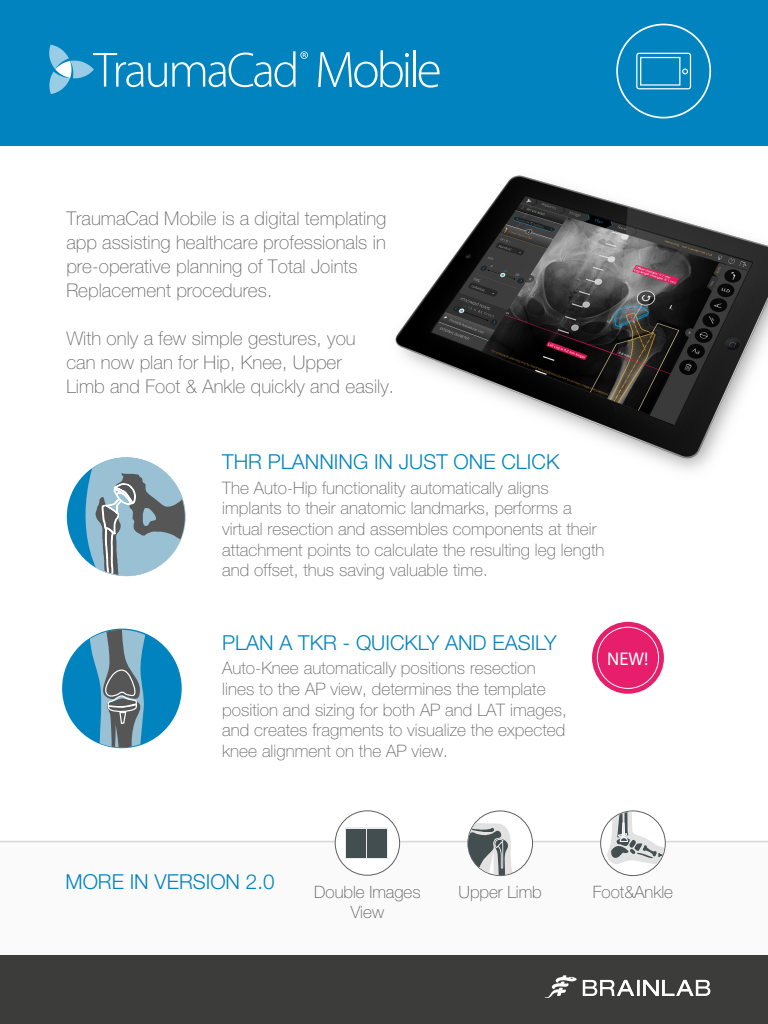
<style>
.page{position:relative;width:768px;height:1024px;background:#fff}
.page>*{position:absolute;margin:0;border:0;box-sizing:border-box;transform-origin:0 0}
.t1{font:300 20.65px "Helvetica Neue";color:#0083bf}
.t2{font:100 18.9px/24.1px "Helvetica Neue";letter-spacing:.005em;color:#676767}
.t3{font:18.4px "Myriad Pro";color:#fff}
.t4{font:100 17.2px/20.6px "Helvetica Neue";letter-spacing:.005em;color:#676767}
.t5{font:100 17.05px/20.4px "Helvetica Neue";color:#5d5d5d;text-align:center}
</style>
<div class="page">
<svg style="left:0;top:841px;width:768px;height:115px"></svg>
<div style="left:0;top:956px;width:768px;height:68px;background:#3c3c3b"></div>
<svg style="left:545px;top:975px;width:32px;height:23px"></svg>
<svg style="left:583px;top:980px;width:127px;height:16px"></svg>
<img style="left:395px;top:175px;width:373px;height:295px">
<div style="left:62px;top:629px;width:120px;height:119px;background:#0083bf;border-radius:50%"></div>
<svg style="left:84px;top:630px;width:96px;height:117px"></svg>
<div style="left:468px;top:811px;width:65px;height:65px;background:#fff;border-radius:50%"></div>
<svg style="left:468px;top:819px;width:45px;height:56px"></svg>
<div style="left:335px;top:811px;width:65px;height:64px;background:#fff;border-radius:50%"></div>
<div style="left:335px;top:811px;width:65px;height:64px;border:1px solid #60615f;border-radius:50%"></div>
<svg style="left:345px;top:828px;width:43px;height:31px"></svg>
<div style="left:347px;top:829px;width:19px;height:28px;background:#434e51"></div>
<div style="left:367px;top:829px;width:19px;height:28px;background:#434e51"></div>
<div style="left:67px;top:457px;width:118px;height:119px;background:#0083bf;border-radius:50%"></div>
<svg style="left:86px;top:457px;width:100px;height:119px"></svg>
<div style="left:601px;top:811px;width:64px;height:65px;background:#fff;border-radius:50%"></div>
<svg style="left:607px;top:812px;width:58px;height:53px"></svg>
<div style="left:0;top:0;width:768px;height:145px;background:#0083bf"></div>
<svg style="left:49px;top:45px;width:259px;height:49px"></svg>
<svg style="left:318px;top:50px;width:91px;height:38px"></svg>
<hr style="left:413px;top:50px;width:3px;height:37px;background:#fff">
<svg style="left:419px;top:62px;width:21px;height:26px"></svg>
<div style="left:616px;top:24px;width:95px;height:94px;border:2px solid #fff;border-radius:50%"></div>
<svg style="left:636px;top:53px;width:55px;height:36px"></svg>
<div style="left:592px;top:622px;width:72px;height:72px;background:#e71e6c;border-radius:50%"></div>
<div style="left:597px;top:627px;width:62px;height:62px;border:1px solid #fcfcfc;border-radius:50%"></div>
<p class="t2" style="left:66px;top:206px;width:322px">TraumaCad Mobile is a digital templating app assisting healthcare professionals in pre-operative planning of Total Joints Replacement procedures.</p>
<p class="t2" style="left:66px;top:326px;width:329px">With only a few simple gestures, you<br>can now plan for Hip, Knee, Upper<br>Limb and Foot &amp; Ankle quickly and easily.</p>
<p class="t1" style="left:222px;top:449px;width:339px">THR PLANNING IN JUST ONE CLICK</p>
<p class="t4" style="left:222px;top:477px;width:384px">The Auto-Hip functionality automatically aligns implants to their anatomic landmarks, performs a virtual resection and assembles components at their attachment points to calculate the resulting leg length and offset, thus saving valuable time.</p>
<p class="t1" style="left:222px;top:630px;width:336px">PLAN A TKR - QUICKLY AND EASILY</p>
<p class="t4" style="left:222px;top:658px;width:346px">Auto-Knee automatically positions resection lines to the AP view, determines the template position and sizing for both AP and LAT images, and creates fragments to visualize the expected knee alignment on the AP view.</p>
<p class="t3" style="left:607px;top:647px;width:43px">NEW!</p>
<p class="t1" style="left:65px;top:869px;width:211px">MORE IN VERSION 2.0</p>
<p class="t5" style="left:314px;top:882px;width:108px">Double Images<br>View</p>
<p class="t5" style="left:459px;top:882px;width:85px">Upper Limb</p>
<p class="t5" style="left:593px;top:882px;width:82px">Foot&amp;Ankle</p>
</div>
